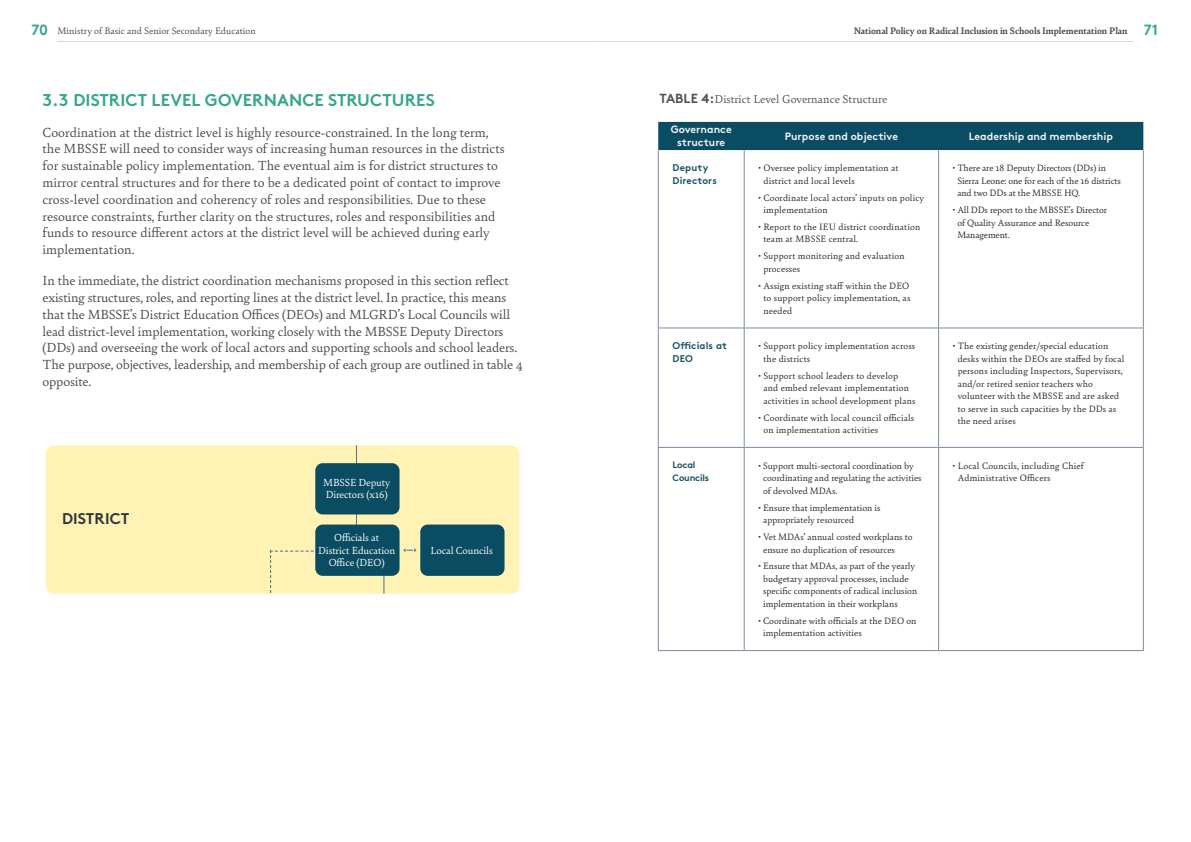
<style>
.page{position:relative;width:1191px;height:842px;background:#fff}
.page>*{position:absolute;margin:0;border:0;box-sizing:border-box;transform-origin:0 0}
.t1{font:700 17px "Brown";letter-spacing:.005em;color:#38a591}
.t2{font:700 15.5px "Brown";letter-spacing:.005em;color:#31353d}
.t3{font:14px/16.8px "Bely";letter-spacing:-.005em;color:#4a4a49}
.t4{font:12.2px "Bely";color:#50535a}
.t5{font:10.9px/12.1px "Bely";letter-spacing:-.01em;color:#fff}
.t6{font:700 10.6px/12.7px "Brown";color:#eff2f3;text-align:center}
.t7{font:700 10px "Bely";color:#4a4a49}
.t8{font:10px "Bely";color:#4a4a49}
.t9{font:9.8px/12.5px "Bely";letter-spacing:.01em;color:#282827}
.t10{font:9.8px/12.5px "Bely";letter-spacing:-.01em;color:#282827}
.t11{font:700 9.8px/12.5px "Brown";letter-spacing:.015em;color:#1d5167}
.t12{font:700 9.3px/12.5px "Brown";letter-spacing:-.02em;color:#1d5167}
.s1{font-family:"Brown";font-weight:700;font-size:14.8px;color:#38a591}
.s2{font-family:"Brown";font-size:14.8px;color:#38a591}
.s3{font-family:"Brown";font-weight:700;font-size:13.2px}
</style>
<div class="page">
<div style="left:46px;top:445px;width:473px;height:149px;background:#fff2b5;border-radius:9px"></div>
<hr style="left:356px;top:445px;width:1px;height:111px;background:#587488">
<svg style="left:403px;top:548px;width:13px;height:4px"></svg>
<svg style="left:383px;top:576px;width:1px;height:18px"></svg>
<svg style="left:270px;top:550px;width:50px;height:43px"></svg>
<div style="left:315px;top:463px;width:84px;height:51px;background:#0a4c61;border-radius:7px"></div>
<div style="left:315px;top:524px;width:84px;height:52px;background:#0a4c61;border-radius:7px"></div>
<div style="left:420px;top:524px;width:84px;height:52px;background:#0a4c61;border-radius:7px"></div>
<hr style="left:57px;top:41px;width:538px;height:1px;background:#d6d7d8">
<hr style="left:595px;top:41px;width:538px;height:1px;background:#d6d7d8">
<div style="left:658px;top:122px;width:485px;height:28px;background:#0a4c61"></div>
<svg style="left:659px;top:150px;width:484px;height:500px"></svg>
<hr style="left:658px;top:150px;width:1px;height:178px;background:#7e8aa2">
<hr style="left:744px;top:150px;width:1px;height:178px;background:#7e8aa2">
<hr style="left:938px;top:150px;width:1px;height:178px;background:#7e8aa2">
<hr style="left:1143px;top:150px;width:1px;height:178px;background:#7e8aa2">
<hr style="left:658px;top:328px;width:86px;height:1px;background:#7e8aa2">
<hr style="left:658px;top:328px;width:1px;height:119px;background:#7e8aa2">
<hr style="left:744px;top:328px;width:194px;height:1px;background:#7e8aa2">
<hr style="left:744px;top:328px;width:1px;height:119px;background:#7e8aa2">
<hr style="left:938px;top:328px;width:205px;height:1px;background:#7e8aa2">
<hr style="left:938px;top:328px;width:1px;height:119px;background:#7e8aa2">
<hr style="left:1143px;top:328px;width:1px;height:119px;background:#7e8aa2">
<hr style="left:658px;top:447px;width:86px;height:1px;background:#7e8aa2">
<hr style="left:658px;top:448px;width:1px;height:202px;background:#7e8aa2">
<hr style="left:744px;top:447px;width:194px;height:1px;background:#7e8aa2">
<hr style="left:744px;top:448px;width:1px;height:202px;background:#7e8aa2">
<hr style="left:938px;top:447px;width:205px;height:1px;background:#7e8aa2">
<hr style="left:938px;top:448px;width:1px;height:202px;background:#7e8aa2">
<hr style="left:1143px;top:448px;width:1px;height:202px;background:#7e8aa2">
<hr style="left:658px;top:650px;width:86px;height:1px;background:#7e8aa2">
<hr style="left:744px;top:650px;width:194px;height:1px;background:#7e8aa2">
<hr style="left:938px;top:650px;width:205px;height:1px;background:#7e8aa2">
<p class="t8" style="left:31px;top:24px;width:226px"><span class="s1">70</span> Ministry of Basic and Senior Secondary Education</p>
<p class="t7" style="left:853px;top:24px;width:306px">National Policy on Radical Inclusion in Schools Implementation Plan <span class="s2">71</span></p>
<h1 class="t1" style="left:43px;top:86px;width:394px">3.3 DISTRICT LEVEL GOVERNANCE STRUCTURES</h1>
<p class="t3" style="left:43px;top:123px;width:463px">Coordination at the district level is highly resource-constrained. In the long term, the MBSSE will need to consider ways of increasing human resources in the districts for sustainable policy implementation. The eventual aim is for district structures to mirror central structures and for there to be a dedicated point of contact to improve cross-level coordination and coherency of roles and responsibilities. Due to these resource constraints, further clarity on the structures, roles and responsibilities and funds to resource different actors at the district level will be achieved during early implementation.</p>
<p class="t3" style="left:43px;top:271px;width:482px">In the immediate, the district coordination mechanisms proposed in this section reflect existing structures, roles, and reporting lines at the district level. In practice, this means that the MBSSE’s District Education Offices (DEOs) and MLGRD’s Local Councils will lead district-level implementation, working closely with the MBSSE Deputy Directors (DDs) and overseeing the work of local actors and supporting schools and school leaders.<br>The purpose, objectives, leadership, and membership of each group are outlined in table 4 opposite.</p>
<h2 class="t2" style="left:62px;top:506px;width:69px">DISTRICT</h2>
<p class="t5" style="left:323px;top:476px;width:69px">MBSSE Deputy<br>Directors (x16)</p>
<p class="t5" style="left:318px;top:531px;width:78px;text-align:center">Officials at<br>District Education<br>Office (DEO)</p>
<p class="t5" style="left:430px;top:543px;width:64px">Local Councils</p>
<p class="t4" style="left:659px;top:91px;width:229px"><span class="s3">TABLE 4:</span>District Level Governance Structure</p>
<p class="t6" style="left:671px;top:122px;width:62px">Governance structure</p>
<p class="t6" style="left:784px;top:129px;width:115px">Purpose and objective</p>
<p class="t6" style="left:969px;top:129px;width:146px">Leadership and membership</p>
<p class="t11" style="left:672px;top:160px;width:46px">Deputy<br>Directors</p>
<p class="t9" style="left:763px;top:161px;width:137px;text-indent:-5px">• Oversee policy implementation at district and local levels</p>
<p class="t9" style="left:763px;top:191px;width:162px;text-indent:-5px">• Coordinate local actors’ inputs on policy implementation</p>
<p class="t9" style="left:763px;top:220px;width:158px;text-indent:-5px">• Report to the IEU district coordination team at MBSSE central.</p>
<p class="t9" style="left:763px;top:249px;width:143px;text-indent:-5px">• Support monitoring and evaluation processes</p>
<p class="t9" style="left:763px;top:279px;width:148px;text-align:justify;text-indent:-5px">• Assign existing staff within the DEO to support policy implementation, as needed</p>
<p class="t10" style="left:957px;top:161px;width:165px;text-indent:-4px">• There are 18 Deputy Directors (DDs) in<br>Sierra Leone: one for each of the 16 districts and two DDs at the MBSSE HQ.</p>
<p class="t10" style="left:957px;top:203px;width:151px;text-indent:-4px">• All DDs report to the MBSSE’s Director of Quality Assurance and Resource<br>Management.</p>
<p class="t11" style="left:672px;top:338px;width:56px">Officials at<br>DEO</p>
<p class="t9" style="left:763px;top:339px;width:153px;text-indent:-5px">• Support policy implementation across the districts</p>
<p class="t9" style="left:763px;top:369px;width:154px;text-indent:-5px">• Support school leaders to develop<br>and embed relevant implementation activities in school development plans</p>
<p class="t9" style="left:763px;top:410px;width:152px;text-indent:-5px">• Coordinate with local council officials on implementation activities</p>
<p class="t12" style="left:672px;top:458px;width:38px">Local<br>Councils</p>
<p class="t9" style="left:763px;top:459px;width:160px;text-indent:-5px">• Support multi-sectoral coordination by coordinating and regulating the activities of devolved MDAs.</p>
<p class="t9" style="left:763px;top:501px;width:119px;text-indent:-5px">• Ensure that implementation is appropriately resourced</p>
<p class="t9" style="left:763px;top:530px;width:151px;text-indent:-5px">• Vet MDAs’ annual costed workplans to ensure no duplication of resources</p>
<p class="t9" style="left:763px;top:559px;width:156px;text-indent:-5px">• Ensure that MDAs, as part of the yearly budgetary approval processes, include specific components of radical inclusion implementation in their workplans</p>
<p class="t9" style="left:763px;top:614px;width:155px;text-indent:-5px">• Coordinate with officials at the DEO on implementation activities</p>
<p class="t9" style="left:957px;top:339px;width:168px;text-indent:-5px">• The existing gender/special education desks within the DEOs are staffed by focal persons including Inspectors, Supervisors, and/or retired senior teachers who volunteer with the MBSSE and are asked to serve in such capacities by the DDs as the need arises</p>
<p class="t9" style="left:957px;top:459px;width:128px;text-indent:-5px">• Local Councils, including Chief<br>Administrative Officers</p>
</div>
